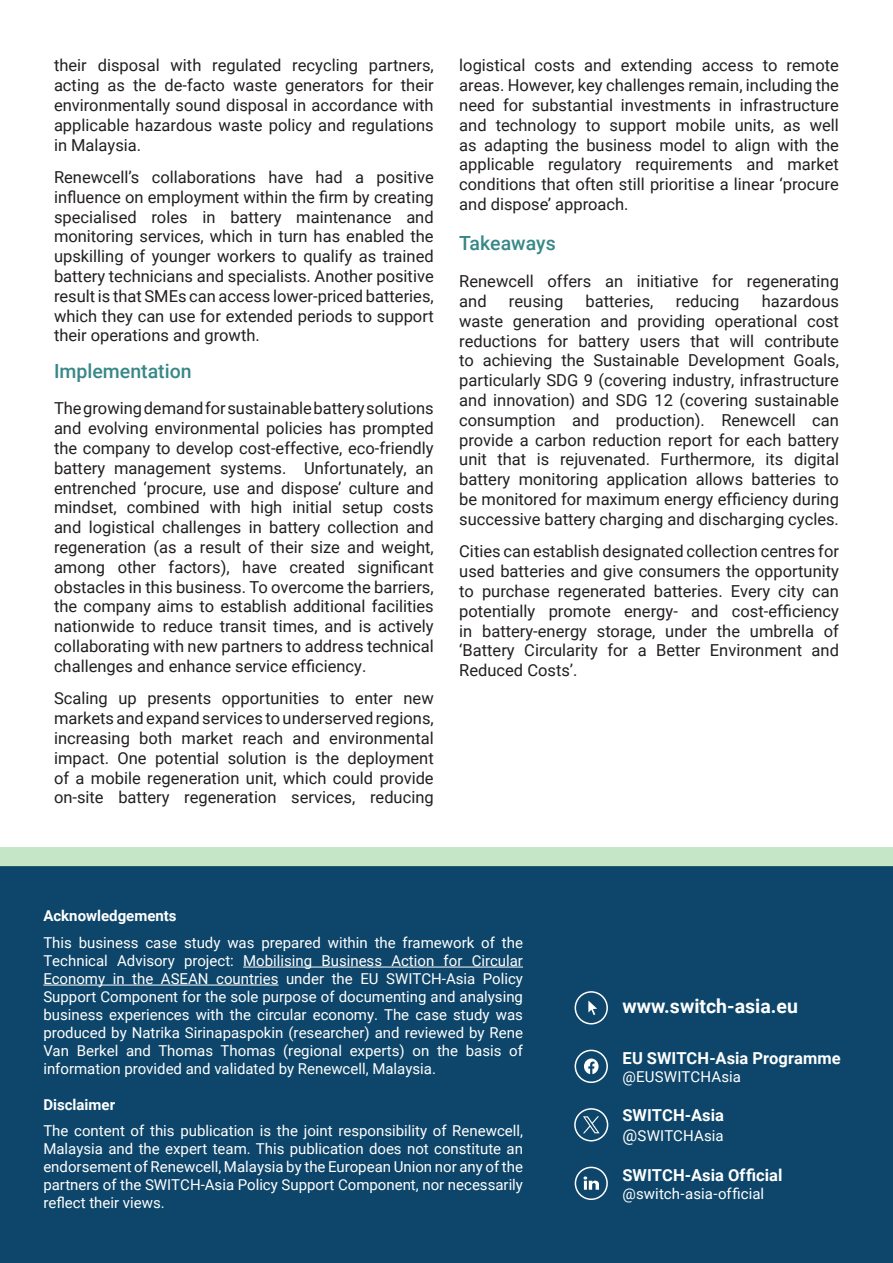
<style>
.page{position:relative;width:893px;height:1263px;background:#fff}
.page>*{position:absolute;margin:0;border:0;box-sizing:border-box;transform-origin:0 0}
.t1{font:700 19.5px "Roboto";color:#fff}
.heading_2{font:500 19.5px "Roboto";color:#398787}
.body{font:500 19.5px "Roboto";color:#398787}
.body-2{font:16.5px/19.8px "Roboto";color:#231f20;text-align:justify}
.t2{font:700 16.5px "Roboto";color:#fff}
.t3{font:15px/18px "Roboto";color:#fff;text-align:justify}
.t4{font:700 15px "Roboto";color:#fff}
.s1{font-size:16.5px}
</style>
<div class="page">
<div style="left:0;top:867px;width:893px;height:396px;background:#0d466a"></div>
<hr style="left:243px;top:967px;width:280px;height:1px;background:#fff">
<hr style="left:43px;top:985px;width:235px;height:1px;background:#fff">
<svg style="left:584px;top:1058px;width:15px;height:16px"></svg>
<div style="left:575px;top:1050px;width:33px;height:33px;border:2px solid #fff;border-radius:50%"></div>
<svg style="left:588px;top:1000px;width:9px;height:15px"></svg>
<div style="left:575px;top:991px;width:33px;height:33px;border:2px solid #fff;border-radius:50%"></div>
<div style="left:574px;top:1108px;width:34px;height:33px;border:2px solid #fff;border-radius:50%"></div>
<svg style="left:583px;top:1176px;width:16px;height:14px"></svg>
<div style="left:575px;top:1167px;width:33px;height:33px;border:2px solid #fff;border-radius:50%"></div>
<svg style="left:583px;top:1116px;width:17px;height:17px"></svg>
<div style="left:0;top:848px;width:893px;height:19px;background:#c6e6c8"></div>
<p class="body-2" style="left:54px;top:55px;width:381px">their disposal with regulated recycling partners, acting as the de-facto waste generators for their environmentally sound disposal in accordance with applicable hazardous waste policy and regulations in Malaysia.</p>
<p class="body-2" style="left:54px;top:167px;width:381px">Renewcell’s collaborations have had a positive influence on employment within the firm by creating specialised roles in battery maintenance and monitoring services, which in turn has enabled the upskilling of younger workers to qualify as trained battery technicians and specialists. Another positive result is that SMEs can access lower-priced batteries, which they can use for extended periods to support their operations and growth.</p>
<p class="heading_2" style="left:54px;top:357px;width:139px">Implementation</p>
<p class="body-2" style="left:54px;top:398px;width:381px">The growing demand for sustainable battery solutions and evolving environmental policies has prompted the company to develop cost-effective, eco-friendly battery management systems. Unfortunately, an entrenched ‘procure, use and dispose’ culture and mindset, combined with high initial setup costs and logistical challenges in battery collection and regeneration (as a result of their size and weight, among other factors), have created significant obstacles in this business. To overcome the barriers, the company aims to establish additional facilities nationwide to reduce transit times, and is actively collaborating with new partners to address technical challenges and enhance service efficiency.</p>
<p class="body-2" style="left:54px;top:688px;width:381px">Scaling up presents opportunities to enter new markets and expand services to underserved regions, increasing both market reach and environmental impact. One potential solution is the deployment of a mobile regeneration unit, which could provide on-site battery regeneration services, reducing</p>
<p class="body-2" style="left:459px;top:55px;width:381px">logistical costs and extending access to remote areas. However, key challenges remain, including the need for substantial investments in infrastructure and technology to support mobile units, as well as adapting the business model to align with the applicable regulatory requirements and market conditions that often still prioritise a linear ‘procure and dispose’ approach.</p>
<p class="body" style="left:459px;top:230px;width:98px">Takeaways</p>
<p class="body-2" style="left:459px;top:271px;width:381px">Renewcell offers an initiative for regenerating and</p>
<p class="body-2" style="left:459px;top:291px;width:381px;text-indent:303px">hazardous waste generation and providing operational cost reductions for battery users that will contribute to achieving the Sustainable Development Goals, particularly SDG 9 (covering industry, infrastructure and innovation) and SDG 12 (covering sustainable consumption and production). Renewcell can provide a carbon reduction report for each battery unit that is rejuvenated. Furthermore, its digital battery monitoring application allows batteries to be monitored for maximum energy efficiency during successive battery charging and discharging cycles.</p>
<p class="body-2" style="left:459px;top:541px;width:381px">Cities can establish designated collection centres for used batteries and give consumers the opportunity to purchase regenerated batteries. Every city can potentially promote energy- and cost-efficiency in battery-energy storage, under the umbrella of ‘Battery Circularity for a Better Environment and Reduced Costs’.</p>
<p class="body-2" style="left:509px;top:291px;width:56px">reusing</p>
<p class="body-2" style="left:586px;top:291px;width:69px">batteries,</p>
<p class="body-2" style="left:676px;top:291px;width:65px">reducing</p>
<p class="t4" style="left:43px;top:905px;width:135px">Acknowledgements</p>
<p class="t3" style="left:43px;top:933px;width:481px">This business case study was prepared within the framework of the Technical Advisory project: Mobilising Business Action for Circular Economy in the ASEAN countries under the EU SWITCH-Asia Policy Support Component for the sole purpose of documenting and analysing business experiences with the circular economy. The case study was produced by Natrika Sirinapaspokin (researcher) and reviewed by Rene Van Berkel and Thomas Thomas (regional experts) on the basis of information provided and validated by Renewcell, Malaysia.</p>
<p class="t4" style="left:43px;top:1094px;width:73px">Disclaimer</p>
<p class="t3" style="left:43px;top:1121px;width:481px">The content of this publication is the joint responsibility of Renewcell, Malaysia and the expert team. This publication does not constitute an endorsement of Renewcell, Malaysia by the European Union nor any of the partners of the SWITCH-Asia Policy Support Component, nor necessarily reflect their views.</p>
<p class="t1" style="left:622px;top:993px;width:177px">www.switch-asia.eu</p>
<p class="t2" style="left:622px;top:1046px;width:220px">EU SWITCH-Asia Programme</p>
<p class="t3" style="left:622px;top:1067px;width:120px">@EUSWITCHAsia</p>
<p class="t2" style="left:622px;top:1103px;width:103px">SWITCH-Asia</p>
<p class="t3" style="left:622px;top:1126px;width:103px"><span class="s1">@</span>SWITCHAsia</p>
<p class="t2" style="left:622px;top:1164px;width:161px">SWITCH-Asia Official</p>
<p class="t3" style="left:622px;top:1184px;width:143px">@switch-asia-official</p>
</div>
